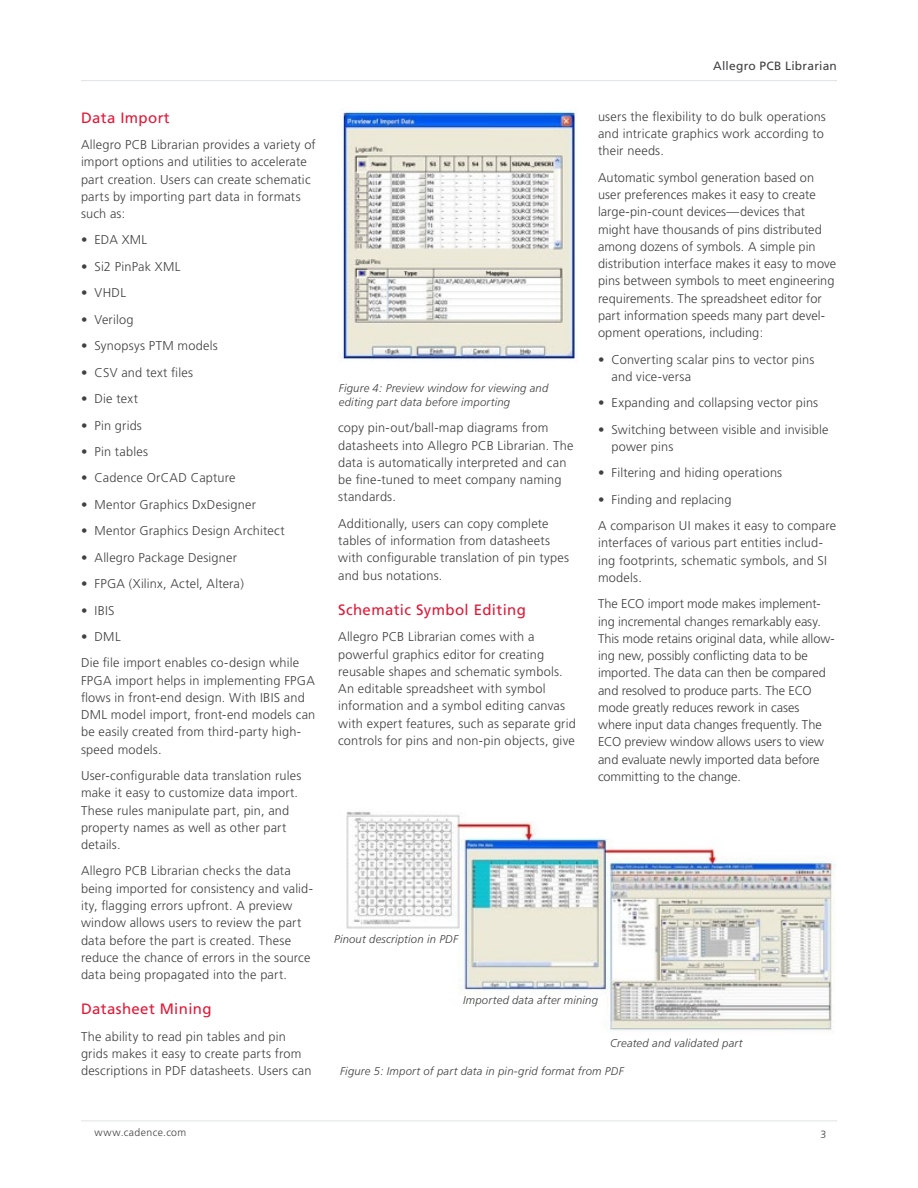
<style>
.page{position:relative;width:918px;height:1188px;background:#fff}
.page>*{position:absolute;margin:0;border:0;box-sizing:border-box;transform-origin:0 0}
.t1{font:15px "Frutiger";letter-spacing:.025em;color:#e31837}
.t2{font:300 12.75px/17.2px "Frutiger";letter-spacing:.015em;color:#414042}
.t3{font:300 12.75px/17.2px "Frutiger";letter-spacing:-.005em;color:#414042}
.t4{font:12px "Frutiger";letter-spacing:.02em;color:#414042}
.t5{font:italic 300 11.25px/13.5px "Frutiger";letter-spacing:.02em;color:#414042}
.t6{font:300 10.5px "Frutiger";letter-spacing:.04em;color:#414042}
</style>
<div class="page">
<hr style="left:81px;top:1121px;width:756px;height:1px;background:#e1e2e3">
<hr style="left:81px;top:80px;width:756px;height:1px;background:#e1e2e3">
<img style="left:342px;top:110px;width:234px;height:250px">
<img style="left:346px;top:811px;width:490px;height:220px">
<p class="t1" style="left:81px;top:109px;width:90px">Data Import</p>
<p class="t2" style="left:81px;top:136px;width:236px">Allegro PCB Librarian provides a variety of import options and utilities to accelerate part creation. Users can create schematic parts by importing part data in formats such as:</p>
<p class="t2" style="left:81px;top:232px;width:68px">• EDA XML</p>
<p class="t2" style="left:81px;top:258px;width:101px">• Si2 PinPak XML</p>
<p class="t2" style="left:81px;top:285px;width:47px">• VHDL</p>
<p class="t2" style="left:81px;top:311px;width:54px">• Verilog</p>
<p class="t2" style="left:81px;top:337px;width:138px">• Synopsys PTM models</p>
<p class="t2" style="left:81px;top:364px;width:114px">• CSV and text files</p>
<p class="t2" style="left:81px;top:390px;width:58px">• Die text</p>
<p class="t2" style="left:81px;top:417px;width:62px">• Pin grids</p>
<p class="t2" style="left:81px;top:443px;width:69px">• Pin tables</p>
<p class="t2" style="left:81px;top:470px;width:156px">• Cadence OrCAD Capture</p>
<p class="t2" style="left:81px;top:496px;width:176px">• Mentor Graphics DxDesigner</p>
<p class="t2" style="left:81px;top:522px;width:205px">• Mentor Graphics Design Architect</p>
<p class="t2" style="left:81px;top:549px;width:157px">• Allegro Package Designer</p>
<p class="t2" style="left:81px;top:575px;width:164px">• FPGA (Xilinx, Actel, Altera)</p>
<p class="t2" style="left:81px;top:602px;width:35px">• IBIS</p>
<p class="t2" style="left:81px;top:624px;width:220px;line-height:26.4px">• DML<br>Die file import enables co-design while</p>
<p class="t2" style="left:81px;top:672px;width:236px">FPGA import helps in implementing FPGA flows in front-end design. With IBIS and DML model import, front-end models can be easily created from third-party high&shy;speed models.</p>
<p class="t2" style="left:81px;top:767px;width:222px">User-configurable data translation rules make it easy to customize data import.<br>These rules manipulate part, pin, and property names as well as other part details.</p>
<p class="t2" style="left:81px;top:863px;width:234px">Allegro PCB Librarian checks the data being imported for consistency and valid&shy;ity, flagging errors upfront. A preview window allows users to review the part data before the part is created. These reduce the chance of errors in the source data being propagated into the part.</p>
<p class="t1" style="left:81px;top:1000px;width:132px">Datasheet Mining</p>
<p class="t2" style="left:81px;top:1028px;width:232px">The ability to read pin tables and pin grids makes it easy to create parts from descriptions in PDF datasheets. Users can</p>
<p class="t5" style="left:339px;top:382px;width:211px">Figure 4: Preview window for viewing and editing part data before importing</p>
<p class="t2" style="left:338px;top:420px;width:237px">copy pin-out/ball-map diagrams from datasheets into Allegro PCB Librarian. The data is automatically interpreted and can be fine-tuned to meet company naming standards.</p>
<p class="t2" style="left:338px;top:515px;width:232px">Additionally, users can copy complete tables of information from datasheets with configurable translation of pin types and bus notations.</p>
<p class="t1" style="left:338px;top:601px;width:189px">Schematic Symbol Editing</p>
<p class="t2" style="left:338px;top:629px;width:239px">Allegro PCB Librarian comes with a powerful graphics editor for creating reusable shapes and schematic symbols.<br>An editable spreadsheet with symbol information and a symbol editing canvas with expert features, such as separate grid controls for pins and non-pin objects, give</p>
<p class="t4" style="left:713px;top:59px;width:125px">Allegro PCB Librarian</p>
<p class="t2" style="left:598px;top:108px;width:229px">users the flexibility to do bulk operations and intricate graphics work according to their needs.</p>
<p class="t2" style="left:598px;top:169px;width:240px">Automatic symbol generation based on user preferences makes it easy to create large-pin-count devices—devices that might have thousands of pins distributed among dozens of symbols. A simple pin distribution interface makes it easy to move pins between symbols to meet engineering requirements. The spreadsheet editor for part information speeds many part devel&shy;opment operations, including:</p>
<p class="t2" style="left:612px;top:351px;width:204px;text-indent:-14px">• Converting scalar pins to vector pins and vice-versa</p>
<p class="t2" style="left:598px;top:394px;width:222px">• Expanding and collapsing vector pins</p>
<p class="t2" style="left:612px;top:421px;width:219px;text-indent:-14px">• Switching between visible and invisible power pins</p>
<p class="t2" style="left:598px;top:465px;width:186px">• Filtering and hiding operations</p>
<p class="t2" style="left:598px;top:486px;width:240px;line-height:26.4px">• Finding and replacing<br>A comparison UI makes it easy to compare</p>
<p class="t2" style="left:598px;top:535px;width:231px">interfaces of various part entities includ&shy;ing footprints, schematic symbols, and SI models.</p>
<p class="t3" style="left:598px;top:596px;width:238px">The ECO import mode makes implement&shy;ing incremental changes remarkably easy.<br>This mode retains original data, while allow&shy;ing new, possibly conflicting data to be imported. The data can then be compared and resolved to produce parts. The ECO mode greatly reduces rework in cases where input data changes frequently. The ECO preview window allows users to view and evaluate newly imported data before committing to the change.</p>
<p class="t5" style="left:334px;top:932px;width:126px">Pinout description in PDF</p>
<p class="t5" style="left:463px;top:993px;width:136px">Imported data after mining</p>
<p class="t5" style="left:610px;top:1036px;width:134px">Created and validated part</p>
<p class="t5" style="left:340px;top:1064px;width:285px">Figure 5: Import of part data in pin-grid format from PDF</p>
<p class="t6" style="left:95px;top:1127px;width:93px">www.cadence.com</p>
<p class="t6" style="left:821px;top:1128px;width:7px">3</p>
</div>
